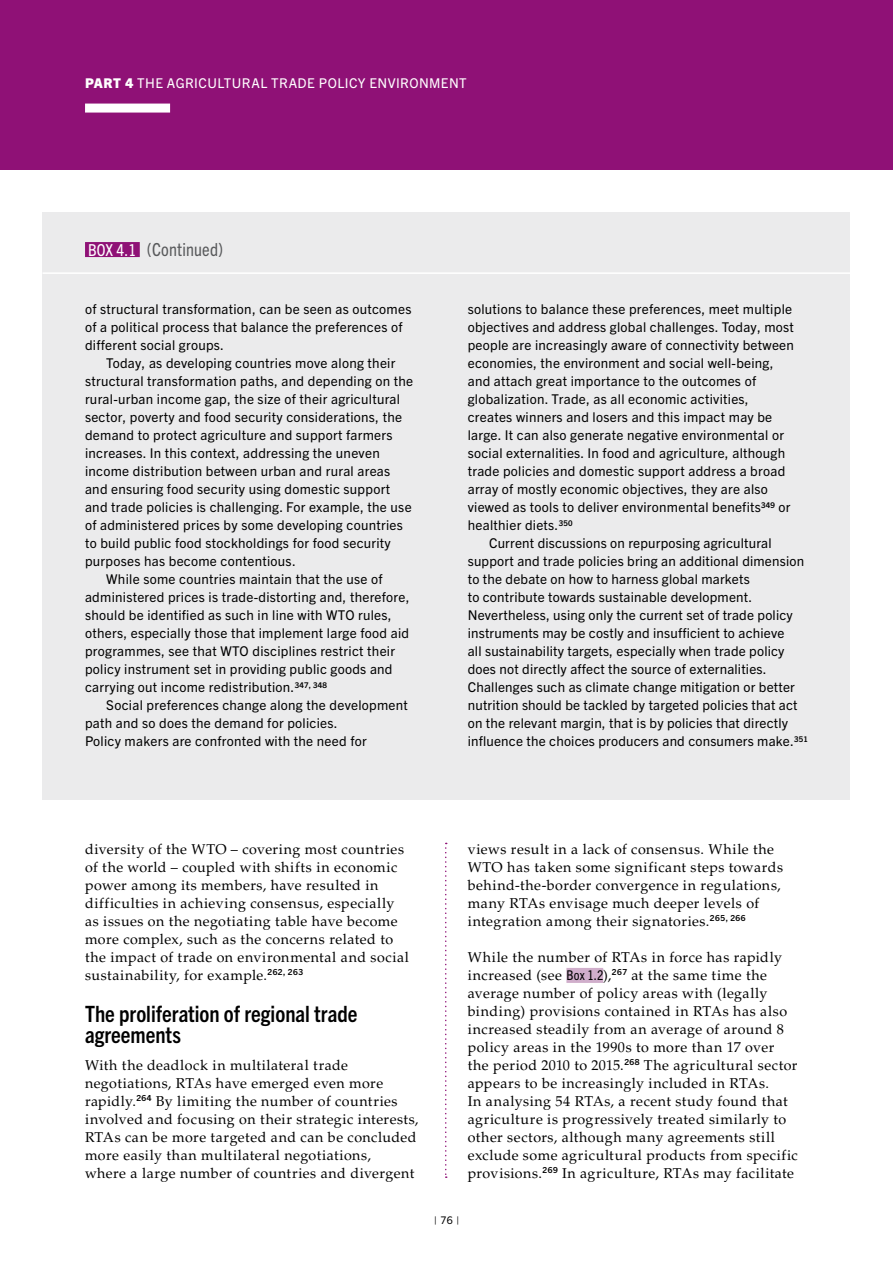
<style>
.page{position:relative;width:893px;height:1263px;background:#fff}
.page>*{position:absolute;margin:0;border:0;box-sizing:border-box;transform-origin:0 0}
.t1{font:700 condensed 22.5px/21px "Trade Gothic Next LT Pro";color:#000}
.t2{font:condensed 18px "Trade Gothic Next LT Pro";letter-spacing:.01em;color:#58595b}
.t3{font:14.25px/18px "Palatino LT Std";letter-spacing:.03em;color:#000}
.t4{font:13.5px/18px "Trade Gothic Next LT Pro";letter-spacing:.02em;color:#000}
.t5{font:13.5px "Trade Gothic Next LT Pro";letter-spacing:.03em;color:#fff}
.t6{font:10.5px "Trade Gothic Next LT Pro";color:#000}
.s1{font-weight:800}
.s2{font-size:16.5px;color:#fff}
.s3{font-family:"Trade Gothic Next LT Pro";font-stretch:condensed;font-size:13.5px}
</style>
<div class="page">
<div style="left:0;top:0;width:893px;height:170px;background:#8f1176"></div>
<div style="left:85px;top:104px;width:85px;height:9px;background:#fff"></div>
<svg style="left:445px;top:843px;width:2px;height:335px"></svg>
<div style="left:43px;top:213px;width:807px;height:587px;background:#ebebec"></div>
<hr style="left:43px;top:272px;width:807px;height:2px;background:#fff">
<div style="left:85px;top:242px;width:55px;height:15px;background:#8f1176"></div>
<div style="left:566px;top:968px;width:37px;height:15px;background:#d0aecb"></div>
<p class="t5" style="left:85px;top:74px;width:383px"><span class="s1">PART 4</span> THE AGRICULTURAL TRADE POLICY ENVIRONMENT</p>
<h2 class="t2" style="left:88px;top:237px;width:136px"><span class="s2">BOX 4.1</span> (Continued)</h2>
<p class="t4" style="left:85px;top:299px;width:328px">of structural transformation, can be seen as outcomes of a political process that balance the preferences of different social groups.</p>
<p class="t4" style="left:106px;top:353px;width:291px">Today, as developing countries move along their</p>
<p class="t4" style="left:85px;top:371px;width:330px">structural transformation paths, and depending on the</p>
<p class="t4" style="left:85px;top:389px;width:317px">rural-urban income gap, the size of their agricultural</p>
<p class="t4" style="left:85px;top:407px;width:319px">sector, poverty and food security considerations, the</p>
<p class="t4" style="left:85px;top:425px;width:309px">demand to protect agriculture and support farmers</p>
<p class="t4" style="left:85px;top:443px;width:296px">increases. In this context, addressing the uneven</p>
<p class="t4" style="left:85px;top:461px;width:307px">income distribution between urban and rural areas</p>
<p class="t4" style="left:85px;top:479px;width:307px">and ensuring food security using domestic support</p>
<p class="t4" style="left:85px;top:497px;width:328px">and trade policies is challenging. For example, the use</p>
<p class="t4" style="left:85px;top:515px;width:319px">of administered prices by some developing countries</p>
<p class="t4" style="left:85px;top:533px;width:307px">to build public food stockholdings for food security</p>
<p class="t4" style="left:85px;top:551px;width:212px">purposes has become contentious.</p>
<p class="t4" style="left:106px;top:569px;width:278px">While some countries maintain that the use of</p>
<p class="t4" style="left:85px;top:587px;width:326px">administered prices is trade-distorting and, therefore,</p>
<p class="t4" style="left:85px;top:605px;width:308px">should be identified as such in line with WTO rules,</p>
<p class="t4" style="left:85px;top:623px;width:326px">others, especially those that implement large food aid</p>
<p class="t4" style="left:85px;top:641px;width:312px">programmes, see that WTO disciplines restrict their</p>
<p class="t4" style="left:85px;top:659px;width:309px">policy instrument set in providing public goods and</p>
<p class="t4" style="left:85px;top:677px;width:243px">carrying out income redistribution.<sup>347,</sup> <sup>348</sup></p>
<p class="t4" style="left:106px;top:695px;width:303px">Social preferences change along the development</p>
<p class="t4" style="left:85px;top:713px;width:254px">path and so does the demand for policies.</p>
<p class="t4" style="left:85px;top:731px;width:283px">Policy makers are confronted with the need for</p>
<p class="t4" style="left:468px;top:299px;width:326px">solutions to balance these preferences, meet multiple</p>
<p class="t4" style="left:468px;top:317px;width:328px">objectives and address global challenges. Today, most</p>
<p class="t4" style="left:468px;top:335px;width:328px">people are increasingly aware of connectivity between</p>
<p class="t4" style="left:468px;top:353px;width:307px">economies, the environment and social well‑being,</p>
<p class="t4" style="left:468px;top:371px;width:290px">and attach great importance to the outcomes of</p>
<p class="t4" style="left:468px;top:389px;width:282px">globalization. Trade, as all economic activities,</p>
<p class="t4" style="left:468px;top:407px;width:306px">creates winners and losers and this impact may be</p>
<p class="t4" style="left:468px;top:425px;width:318px">large. It can also generate negative environmental or</p>
<p class="t4" style="left:468px;top:443px;width:319px">social externalities. In food and agriculture, although</p>
<p class="t4" style="left:468px;top:461px;width:319px">trade policies and domestic support address a broad</p>
<p class="t4" style="left:468px;top:479px;width:302px">array of mostly economic objectives, they are also</p>
<p class="t4" style="left:468px;top:497px;width:324px">viewed as tools to deliver environmental benefits<sup>349</sup> or</p>
<p class="t4" style="left:468px;top:515px;width:106px">healthier diets.<sup>350</sup></p>
<p class="t4" style="left:489px;top:533px;width:284px">Current discussions on repurposing agricultural</p>
<p class="t4" style="left:468px;top:551px;width:338px">support and trade policies bring an additional dimension</p>
<p class="t4" style="left:468px;top:569px;width:283px">to the debate on how to harness global markets</p>
<p class="t4" style="left:468px;top:587px;width:286px">to contribute towards sustainable development.</p>
<p class="t4" style="left:468px;top:605px;width:326px">Nevertheless, using only the current set of trade policy</p>
<p class="t4" style="left:468px;top:623px;width:318px">instruments may be costly and insufficient to achieve</p>
<p class="t4" style="left:468px;top:641px;width:318px">all sustainability targets, especially when trade policy</p>
<p class="t4" style="left:468px;top:659px;width:300px">does not directly affect the source of externalities.</p>
<p class="t4" style="left:468px;top:677px;width:329px">Challenges such as climate change mitigation or better</p>
<p class="t4" style="left:468px;top:695px;width:331px">nutrition should be tackled by targeted policies that act</p>
<p class="t4" style="left:468px;top:713px;width:322px">on the relevant margin, that is by policies that directly</p>
<p class="t4" style="left:468px;top:731px;width:342px">influence the choices producers and consumers make.<sup>351</sup></p>
<p class="t3" style="left:85px;top:840px;width:325px">diversity of the WTO – covering most countries of the world – coupled with shifts in economic power among its members, have resulted in difficulties in achieving consensus, especially as issues on the negotiating table have become more complex, such as the concerns related to the impact of trade on environmental and social sustainability, for example.<sup>262,</sup> <sup>263</sup></p>
<h1 class="t1" style="left:85px;top:1002px;width:274px">The proliferation of regional trade agreements</h1>
<p class="t3" style="left:85px;top:1056px;width:335px">With the deadlock in multilateral trade negotiations, RTAs have emerged even more rapidly.<sup>264</sup> By limiting the number of countries involved and focusing on their strategic interests, RTAs can be more targeted and can be concluded more easily than multilateral negotiations,<br>where a large number of countries and divergent</p>
<p class="t3" style="left:468px;top:840px;width:317px">views result in a lack of consensus. While the WTO has taken some significant steps towards behind-the-border convergence in regulations, many RTAs envisage much deeper levels of integration among their signatories.<sup>265,</sup> <sup>266</sup></p>
<p class="t3" style="left:468px;top:948px;width:332px">While the number of RTAs in force has rapidly increased (see <span class="s3">Box 1.2</span>),<sup>267</sup> at the same time the average number of policy areas with (legally binding) provisions contained in RTAs has also increased steadily from an average of around 8 policy areas in the 1990s to more than 17 over the period 2010 to 2015.<sup>268</sup> The agricultural sector appears to be increasingly included in RTAs.<br>In analysing 54 RTAs, a recent study found that agriculture is progressively treated similarly to other sectors, although many agreements still exclude some agricultural products from specific provisions.<sup>269</sup> In agriculture, RTAs may facilitate</p>
<p class="t6" style="left:434px;top:1213px;width:27px">| 76 |</p>
</div>
